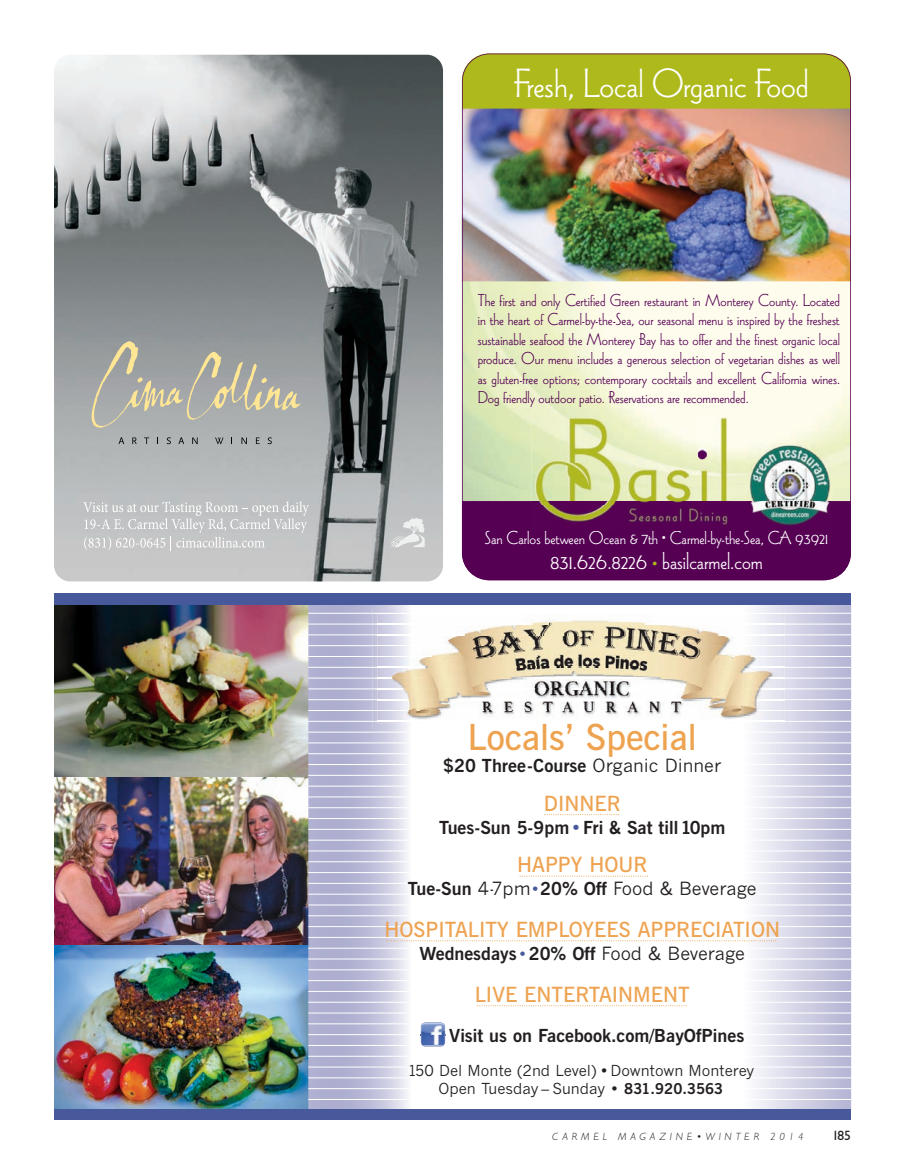
<style>
.page{position:relative;width:905px;height:1175px;background:#fff}
.page>*{position:absolute;margin:0;border:0;box-sizing:border-box;transform-origin:0 0}
.t1{font:42.45px "Wade Sans Light Plain";color:#fff}
.t2{font:600 36px "News Gothic BT";color:#eea351}
.t3{font:25.5px "Wade Sans Light Plain";color:#fff}
.t4{font:600 21px "News Gothic BT";color:#eea351}
.t5{font:19.5px "Wade Sans Light Plain";color:#fff}
.t6{font:18px/19.5px "Wade Sans Light Plain";color:#560054;text-align:justify}
.t7{font:700 18px "News Gothic BT";color:#231f20}
.t8{font:18px "News Gothic";color:#231f20}
.t9{font:15px/18px "News Gothic";color:#231f20;text-align:center}
.t10{font:13.5px "Gill Sans";color:#231f20}
.t11{font:italic 300 10.5px "Gill Sans";letter-spacing:.365em;color:#231f20}
.s1{color:#aeb91c}
.s2{font-family:"News Gothic";font-weight:400}
.s3{color:#48599b}
.s4{font-family:"News Gothic BT";font-weight:700}
.s5{font-family:"News Gothic";font-weight:400;color:#48599b}
</style>
<div class="page">
<img style="left:54px;top:55px;width:389px;height:526px;border-radius:16px">
<svg style="left:391px;top:518px;width:33px;height:29px"></svg>
<svg style="left:91px;top:341px;width:209px;height:86px;background:#abaca3"></svg>
<svg style="left:118px;top:437px;width:6px;height:7px"></svg>
<svg style="left:132px;top:437px;width:5px;height:7px"></svg>
<svg style="left:144px;top:437px;width:5px;height:7px"></svg>
<svg style="left:167px;top:437px;width:4px;height:7px"></svg>
<svg style="left:178px;top:437px;width:6px;height:7px"></svg>
<svg style="left:192px;top:437px;width:6px;height:7px"></svg>
<svg style="left:215px;top:437px;width:8px;height:7px"></svg>
<svg style="left:241px;top:437px;width:6px;height:7px"></svg>
<svg style="left:256px;top:437px;width:4px;height:7px"></svg>
<svg style="left:267px;top:437px;width:5px;height:7px"></svg>
<svg style="left:83px;top:501px;width:226px;height:50px;background:#c9cacb"></svg>
<img style="left:465px;top:109px;width:382px;height:392px">
<div style="left:462px;top:501px;width:388px;height:79px;background:#560054"></div>
<div style="left:462px;top:54px;width:388px;height:55px;background:#aeb91c"></div>
<img style="left:531px;top:417px;width:199px;height:114px">
<img style="left:695px;top:446px;width:15px;height:17px">
<div style="left:462px;top:54px;width:388px;height:526px;border:2px solid #560054;border-radius:28px"></div>
<img style="left:748px;top:444px;width:84px;height:84px">
<img style="left:54px;top:605px;width:356px;height:504px">
<div style="left:54px;top:593px;width:797px;height:12px;background:#48599b"></div>
<div style="left:54px;top:1109px;width:797px;height:11px;background:#48599b"></div>
<svg style="left:544px;top:814px;width:75px;height:1px"></svg>
<svg style="left:519px;top:875px;width:129px;height:1px"></svg>
<hr style="left:308px;top:613px;width:543px;height:1px;background:#fff">
<hr style="left:308px;top:623px;width:543px;height:1px;background:#fff">
<hr style="left:308px;top:634px;width:543px;height:1px;background:#fff">
<hr style="left:308px;top:645px;width:543px;height:1px;background:#fff">
<hr style="left:308px;top:656px;width:543px;height:1px;background:#fff">
<hr style="left:308px;top:667px;width:543px;height:1px;background:#fff">
<hr style="left:308px;top:677px;width:543px;height:1px;background:#fff">
<hr style="left:308px;top:688px;width:543px;height:1px;background:#fff">
<hr style="left:308px;top:699px;width:543px;height:1px;background:#fff">
<hr style="left:308px;top:710px;width:543px;height:1px;background:#fff">
<hr style="left:308px;top:721px;width:543px;height:1px;background:#fff">
<hr style="left:308px;top:731px;width:543px;height:1px;background:#fff">
<hr style="left:308px;top:742px;width:543px;height:1px;background:#fff">
<hr style="left:308px;top:753px;width:543px;height:1px;background:#fff">
<hr style="left:308px;top:764px;width:543px;height:1px;background:#fff">
<hr style="left:308px;top:775px;width:543px;height:1px;background:#fff">
<hr style="left:308px;top:785px;width:543px;height:1px;background:#fff">
<hr style="left:308px;top:796px;width:543px;height:1px;background:#fff">
<hr style="left:308px;top:807px;width:543px;height:1px;background:#fff">
<hr style="left:308px;top:818px;width:543px;height:1px;background:#fff">
<hr style="left:308px;top:829px;width:543px;height:1px;background:#fff">
<hr style="left:308px;top:839px;width:543px;height:1px;background:#fff">
<hr style="left:308px;top:850px;width:543px;height:1px;background:#fff">
<hr style="left:308px;top:861px;width:543px;height:1px;background:#fff">
<hr style="left:308px;top:872px;width:543px;height:1px;background:#fff">
<hr style="left:308px;top:883px;width:543px;height:1px;background:#fff">
<hr style="left:308px;top:893px;width:543px;height:1px;background:#fff">
<hr style="left:308px;top:904px;width:543px;height:1px;background:#fff">
<hr style="left:308px;top:915px;width:543px;height:1px;background:#fff">
<hr style="left:308px;top:926px;width:543px;height:1px;background:#fff">
<hr style="left:308px;top:937px;width:543px;height:1px;background:#fff">
<hr style="left:308px;top:947px;width:543px;height:1px;background:#fff">
<hr style="left:308px;top:958px;width:543px;height:1px;background:#fff">
<hr style="left:308px;top:969px;width:543px;height:1px;background:#fff">
<hr style="left:308px;top:980px;width:543px;height:1px;background:#fff">
<hr style="left:308px;top:991px;width:543px;height:1px;background:#fff">
<hr style="left:308px;top:1001px;width:543px;height:1px;background:#fff">
<hr style="left:308px;top:1012px;width:543px;height:1px;background:#fff">
<hr style="left:308px;top:1023px;width:543px;height:1px;background:#fff">
<hr style="left:308px;top:1034px;width:543px;height:1px;background:#fff">
<hr style="left:308px;top:1045px;width:543px;height:1px;background:#fff">
<hr style="left:308px;top:1055px;width:543px;height:1px;background:#fff">
<hr style="left:308px;top:1066px;width:543px;height:1px;background:#fff">
<hr style="left:308px;top:1077px;width:543px;height:1px;background:#fff">
<hr style="left:308px;top:1088px;width:543px;height:1px;background:#fff">
<hr style="left:308px;top:1099px;width:543px;height:1px;background:#fff">
<img style="left:373px;top:609px;width:429px;height:120px">
<img style="left:373px;top:613px;width:429px;height:1px">
<img style="left:373px;top:623px;width:429px;height:1px">
<img style="left:373px;top:634px;width:429px;height:1px">
<img style="left:373px;top:645px;width:429px;height:1px">
<img style="left:373px;top:656px;width:429px;height:1px">
<img style="left:373px;top:667px;width:429px;height:1px">
<img style="left:373px;top:677px;width:429px;height:1px">
<img style="left:373px;top:688px;width:429px;height:1px">
<img style="left:373px;top:699px;width:429px;height:1px">
<img style="left:373px;top:710px;width:429px;height:1px">
<img style="left:373px;top:721px;width:429px;height:1px">
<img style="left:377px;top:614px;width:34px;height:109px">
<img style="left:743px;top:614px;width:41px;height:109px">
<img style="left:377px;top:613px;width:407px;height:1px">
<img style="left:377px;top:623px;width:407px;height:1px">
<img style="left:377px;top:634px;width:407px;height:1px">
<img style="left:377px;top:645px;width:407px;height:1px">
<img style="left:377px;top:656px;width:407px;height:1px">
<img style="left:377px;top:667px;width:407px;height:1px">
<img style="left:377px;top:677px;width:407px;height:1px">
<img style="left:377px;top:688px;width:407px;height:1px">
<img style="left:377px;top:699px;width:407px;height:1px">
<img style="left:377px;top:710px;width:407px;height:1px">
<img style="left:377px;top:721px;width:407px;height:1px">
<img style="left:421px;top:1024px;width:24px;height:21px">
<svg style="left:422px;top:1022px;width:22px;height:2px"></svg>
<svg style="left:421px;top:1034px;width:24px;height:1px"></svg>
<svg style="left:422px;top:1045px;width:22px;height:1px"></svg>
<svg style="left:386px;top:940px;width:390px;height:1px"></svg>
<svg style="left:477px;top:1005px;width:209px;height:1px"></svg>
<h1 class="t1" style="left:514px;top:69px;width:297px">Fresh, Local Organic Food</h1>
<p class="t6" style="left:478px;top:292px;width:364px">The first and only Certified Green restaurant in Monterey County. Located in the heart of Carmel-by-the-Sea, our seasonal menu is inspired by the freshest sustainable seafood the Monterey Bay has to offer and the finest organic local produce. Our menu includes a generous selection of vegetarian dishes as well as gluten-free options; contemporary cocktails and excellent California wines.<br>Dog friendly outdoor patio. Reservations are recommended.</p>
<p class="t5" style="left:485px;top:531px;width:344px">San Carlos between Ocean &amp; 7th • Carmel-by-the-Sea, CA 93921</p>
<h3 class="t3" style="left:550px;top:551px;width:214px">831.626.8226 <span class="s1">•</span> basilcarmel.com</h3>
<h2 class="t2" style="left:467px;top:723px;width:231px">Locals’ Special</h2>
<p class="t7" style="left:443px;top:759px;width:280px">$20 Three-Course <span class="s2">Organic Dinner</span></p>
<p class="t4" style="left:544px;top:795px;width:78px">DINNER</p>
<p class="t7" style="left:439px;top:820px;width:288px">Tues-Sun 5-9pm<span class="s3">•</span>Fri &amp; Sat till10pm</p>
<p class="t4" style="left:517px;top:857px;width:132px">HAPPY HOUR</p>
<p class="t8" style="left:408px;top:878px;width:350px"><span class="s4">Tue-Sun</span> 4-7pm<span class="s3">•</span><span class="s4">20% Off</span> Food &amp; Beverage</p>
<p class="t4" style="left:384px;top:921px;width:397px">HOSPITALITY EMPLOYEES APPRECIATION</p>
<p class="t7" style="left:419px;top:947px;width:327px">Wednesdays <span class="s5">•</span> 20% Off <span class="s2">Food &amp; Beverage</span></p>
<p class="t4" style="left:475px;top:986px;width:216px">LIVE ENTERTAINMENT</p>
<p class="t7" style="left:449px;top:1028px;width:296px">Visit us on Facebook.com/BayOfPines</p>
<p class="t9" style="left:407px;top:1061px;width:348px">150 Del Monte (2nd Level) <span class="s4">•</span>Downtown Monterey<br>Open Tuesday – Sunday <span class="s4">• 831.920.3563</span></p>
<p class="t11" style="left:552px;top:1130px;width:253px">CARMEL MAGAZINE•WINTER 2014</p>
<p class="t10" style="left:832px;top:1127px;width:20px">185</p>
</div>
